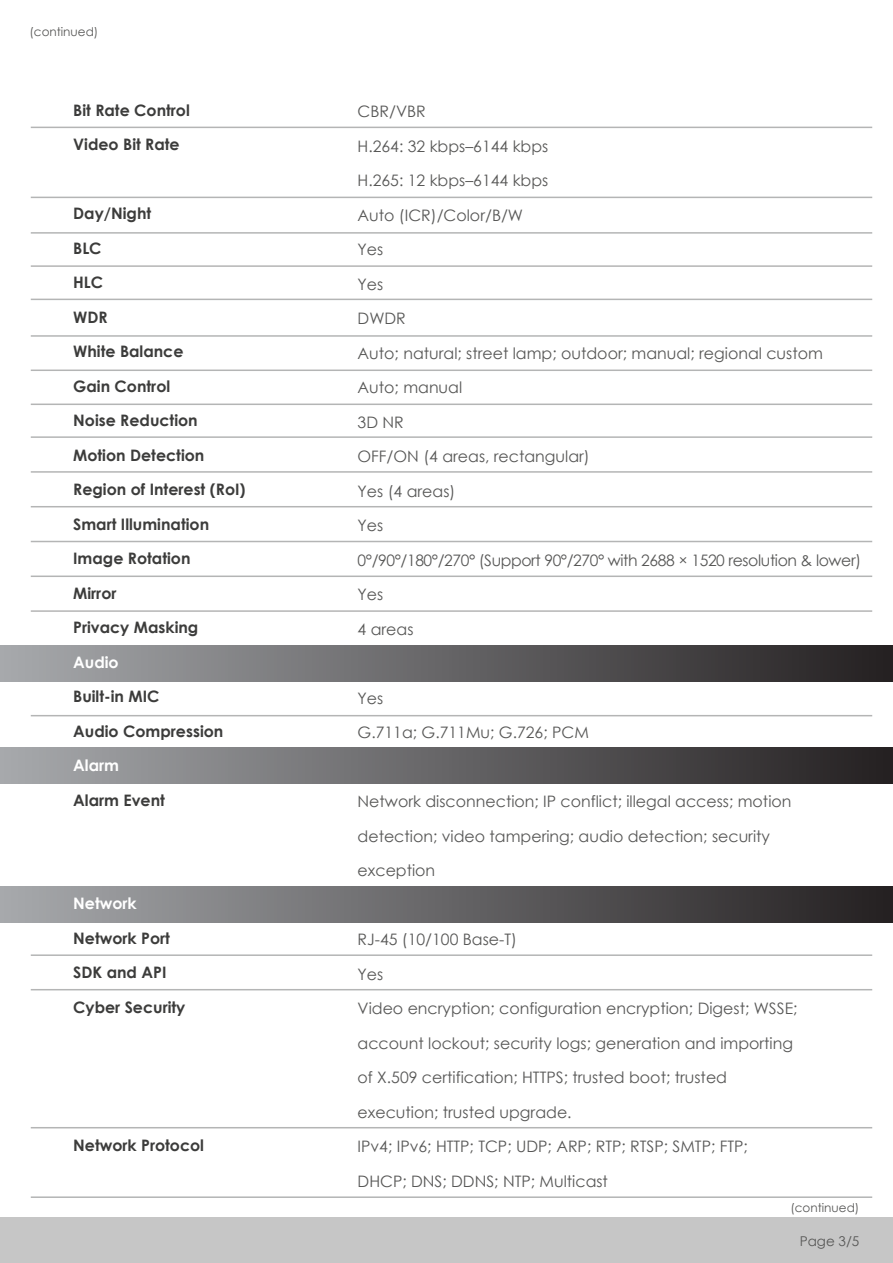
<style>
.page{position:relative;width:893px;height:1263px;background:#fff}
.page>*{position:absolute;margin:0;border:0;box-sizing:border-box;transform-origin:0 0}
.t1{font:15.75px/34.5px "Century Gothic";color:#575756}
.t2{font:700 15.75px/34.5px "Century Gothic";color:#3c3c3b}
.t3{font:700 15.75px "Century Gothic";color:#fff}
.t4{font:13.5px "Century Gothic";color:#575756}
.t5{font:12px "Century Gothic";color:#575756}
</style>
<div class="page">
<div style="left:0;top:645px;width:893px;height:36px;background:linear-gradient(to right,#a7a9ac,#242021)"></div>
<div style="left:0;top:748px;width:893px;height:36px;background:linear-gradient(to right,#a7a9ac,#242021)"></div>
<div style="left:0;top:886px;width:893px;height:36px;background:linear-gradient(to right,#a7a9ac,#242021)"></div>
<hr style="left:31px;top:127px;width:841px;height:1px;background:#b4b5b5">
<hr style="left:31px;top:197px;width:841px;height:1px;background:#b4b5b5">
<hr style="left:31px;top:232px;width:841px;height:2px;background:#b4b5b5">
<hr style="left:31px;top:265px;width:841px;height:2px;background:#b4b5b5">
<hr style="left:31px;top:335px;width:841px;height:2px;background:#b4b5b5">
<hr style="left:31px;top:299px;width:841px;height:1px;background:#b4b5b5">
<hr style="left:31px;top:369px;width:841px;height:2px;background:#b4b5b5">
<hr style="left:31px;top:404px;width:841px;height:1px;background:#b4b5b5">
<hr style="left:31px;top:575px;width:841px;height:2px;background:#b4b5b5">
<hr style="left:31px;top:610px;width:841px;height:2px;background:#b4b5b5">
<hr style="left:31px;top:715px;width:841px;height:1px;background:#b4b5b5">
<hr style="left:31px;top:954px;width:841px;height:2px;background:#b4b5b5">
<hr style="left:31px;top:989px;width:841px;height:1px;background:#b4b5b5">
<hr style="left:31px;top:1127px;width:841px;height:1px;background:#b4b5b5">
<hr style="left:31px;top:1196px;width:841px;height:2px;background:#b4b5b5">
<hr style="left:31px;top:506px;width:841px;height:1px;background:#b4b5b5">
<hr style="left:31px;top:541px;width:841px;height:1px;background:#b4b5b5">
<hr style="left:31px;top:436px;width:841px;height:2px;background:#b4b5b5">
<hr style="left:31px;top:471px;width:841px;height:2px;background:#b4b5b5">
<div style="left:0;top:1217px;width:893px;height:46px;background:#c6c6c6"></div>
<p class="t5" style="left:29px;top:24px;width:70px">(continued)</p>
<p class="t2" style="left:73px;top:92px;width:118px">Bit Rate Control<br>Video Bit Rate</p>
<p class="t2" style="left:73px;top:196px;width:174px">Day/Night<br>BLC<br>HLC<br>WDR<br>White Balance<br>Gain Control<br>Noise Reduction<br>Motion Detection<br>Region of Interest (RoI)<br>Smart Illumination<br>Image Rotation<br>Mirror<br>Privacy Masking</p>
<p class="t3" style="left:73px;top:650px;width:47px">Audio</p>
<p class="t2" style="left:73px;top:679px;width:152px">Built-in MIC<br>Audio Compression</p>
<p class="t3" style="left:73px;top:754px;width:47px">Alarm</p>
<p class="t2" style="left:73px;top:782px;width:93px">Alarm Event</p>
<p class="t3" style="left:73px;top:892px;width:65px">Network</p>
<p class="t2" style="left:73px;top:920px;width:114px">Network Port<br>SDK and API<br>Cyber Security</p>
<p class="t2" style="left:73px;top:1127px;width:132px">Network Protocol</p>
<p class="t1" style="left:358px;top:94px;width:505px">CBR/VBR<br>H.264: 32 kbps–6144 kbps<br>H.265: 12 kbps–6144 kbps<br>Auto (ICR)/Color/B/W<br>Yes<br>Yes<br>DWDR<br>Auto; natural; street lamp; outdoor; manual; regional custom<br>Auto; manual<br>3D NR<br>OFF/ON (4 areas, rectangular)<br>Yes (4 areas)<br>Yes<br>0°/90°/180°/270° (Support 90°/270° with 2688 × 1520 resolution &amp; lower)<br>Yes<br>4 areas</p>
<p class="t1" style="left:358px;top:680px;width:233px">Yes<br>G.711a; G.711Mu; G.726; PCM</p>
<p class="t1" style="left:358px;top:784px;width:435px">Network disconnection; IP conflict; illegal access; motion detection; video tampering; audio detection; security exception</p>
<p class="t1" style="left:358px;top:922px;width:441px">RJ-45 (10/100 Base-T)<br>Yes<br>Video encryption; configuration encryption; Digest; WSSE; account lockout; security logs; generation and importing of X.509 certification; HTTPS; trusted boot; trusted execution; trusted upgrade.<br>IPv4; IPv6; HTTP; TCP; UDP; ARP; RTP; RTSP; SMTP; FTP; DHCP; DNS; DDNS; NTP; Multicast</p>
<p class="t5" style="left:790px;top:1199px;width:70px">(continued)</p>
<p class="t4" style="left:800px;top:1232px;width:61px">Page 3/5</p>
</div>
